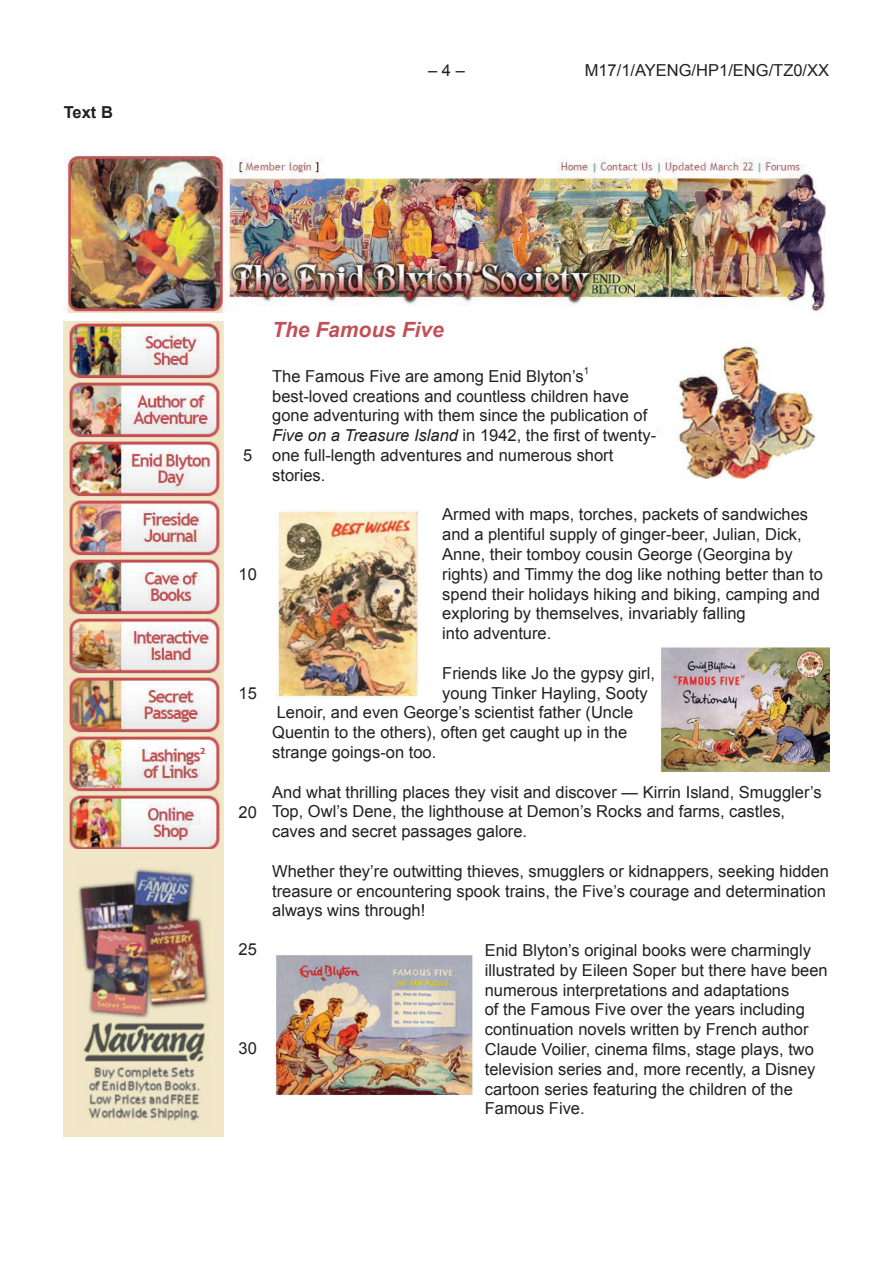
<style>
.page{position:relative;width:893px;height:1263px;background:#fff}
.page>*{position:absolute;margin:0;border:0;box-sizing:border-box;transform-origin:0 0}
.t1{font:italic 700 21px "Arial";color:#c25157}
.t2{font:16.5px/19.8px "Arial";color:#231f20}
.t3{font:700 16.5px "Arial";color:#231f20}
.t4{font:700 9.6px "Myriad Pro";color:#c64c56}
.t5{font:9.6px "Arial";color:#231f20}
.s1{font-style:italic}
</style>
<div class="page">
<img style="left:64px;top:153px;width:762px;height:160px">
<img style="left:64px;top:321px;width:159px;height:529px">
<img style="left:64px;top:850px;width:159px;height:287px">
<img style="left:658px;top:345px;width:158px;height:134px">
<img style="left:277px;top:510px;width:142px;height:189px">
<img style="left:660px;top:647px;width:169px;height:126px">
<img style="left:274px;top:955px;width:200px;height:140px">
<p class="t3" style="left:64px;top:102px;width:51px">Text B</p>
<p class="t2" style="left:428px;top:60px;width:38px">– 4 –</p>
<p class="t2" style="left:585px;top:60px;width:246px">M17/1/AYENG/HP1/ENG/TZ0/XX</p>
<p class="t4" style="left:200px;top:745px;width:7px">2</p>
<p class="t2" style="left:243px;top:446px;width:11px">5</p>
<p class="t2" style="left:239px;top:565px;width:20px">10</p>
<p class="t2" style="left:239px;top:683px;width:20px">15</p>
<p class="t2" style="left:239px;top:802px;width:20px">20</p>
<p class="t2" style="left:239px;top:939px;width:20px">25</p>
<p class="t2" style="left:239px;top:1038px;width:20px">30</p>
<p class="t1" style="left:272px;top:315px;width:173px">The Famous Five</p>
<p class="t2" style="left:272px;top:366px;width:313px">The Famous Five are among Enid Blyton’s</p>
<p class="t5" style="left:584px;top:365px;width:7px">1</p>
<p class="t2" style="left:272px;top:386px;width:385px">best-loved creations and countless children have gone adventuring with them since the publication of <span class="s1">Five on a Treasure Island</span> in 1942, the first of twenty&shy;one full-length adventures and numerous short stories.</p>
<p class="t2" style="left:442px;top:505px;width:382px">Armed with maps, torches, packets of sandwiches and a plentiful supply of ginger-beer, Julian, Dick, Anne, their tomboy cousin George (Georgina by rights) and Timmy the dog like nothing better than to spend their holidays hiking and biking, camping and exploring by themselves, invariably falling<br>into adventure.</p>
<p class="t2" style="left:442px;top:663px;width:214px">Friends like Jo the gypsy girl,</p>
<p class="t2" style="left:442px;top:683px;width:207px">young Tinker Hayling, Sooty</p>
<p class="t2" style="left:277px;top:703px;width:358px">Lenoir, and even George’s scientist father (Uncle</p>
<p class="t2" style="left:272px;top:723px;width:356px">Quentin to the others), often get caught up in the</p>
<p class="t2" style="left:272px;top:742px;width:166px">strange goings-on too.</p>
<p class="t2" style="left:272px;top:782px;width:551px">And what thrilling places they visit and discover — Kirrin Island, Smuggler’s<br>Top, Owl’s Dene, the lighthouse at Demon’s Rocks and farms, castles, caves and secret passages galore.</p>
<p class="t2" style="left:272px;top:861px;width:558px">Whether they’re outwitting thieves, smugglers or kidnappers, seeking hidden treasure or encountering spook trains, the Five’s courage and determination always wins through!</p>
<p class="t2" style="left:485px;top:940px;width:345px">Enid Blyton’s original books were charmingly illustrated by Eileen Soper but there have been numerous interpretations and adaptations<br>of the Famous Five over the years including continuation novels written by French author Claude Voilier, cinema films, stage plays, two television series and, more recently, a Disney cartoon series featuring the children of the Famous Five.</p>
</div>
